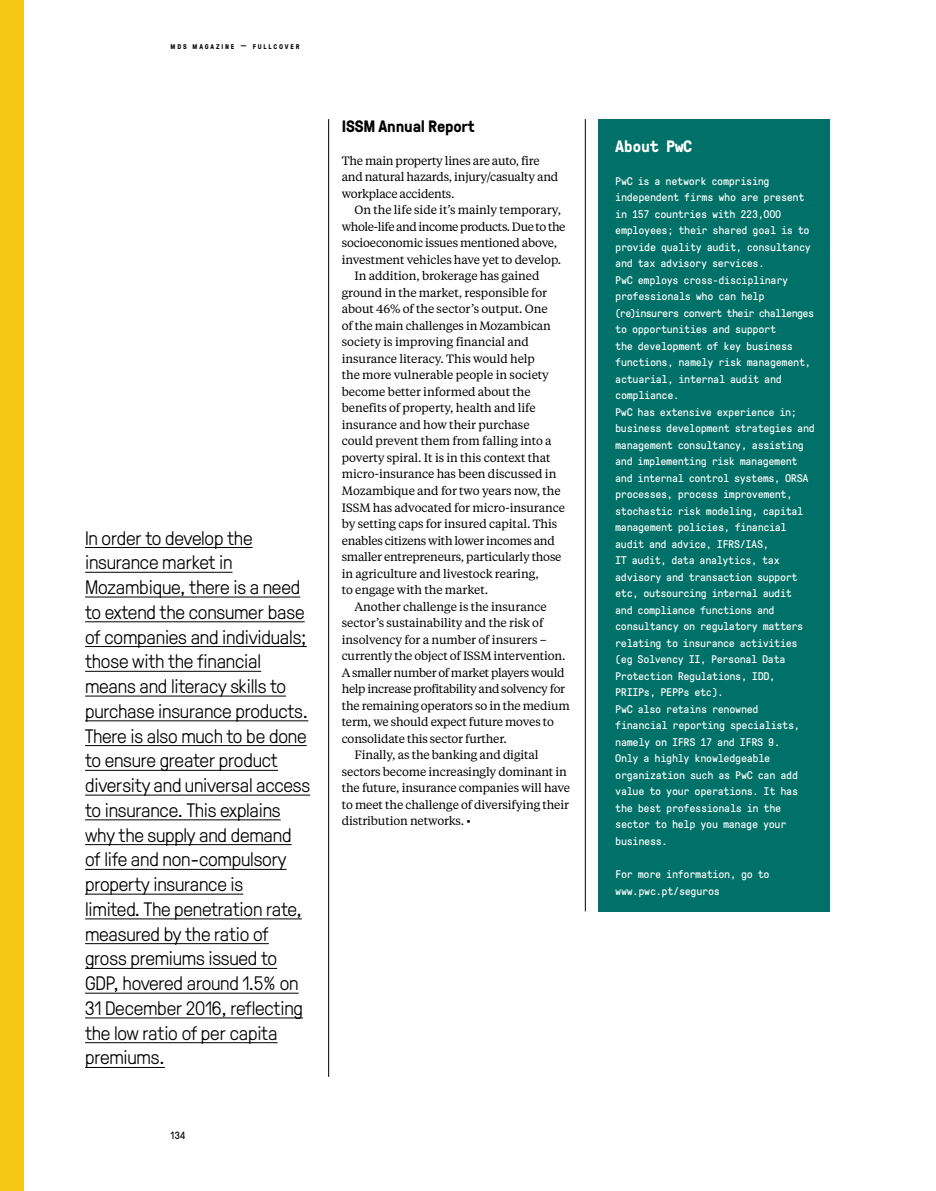
<style>
.page{position:relative;width:936px;height:1191px;background:#fff}
.page>*{position:absolute;margin:0;border:0;box-sizing:border-box;transform-origin:0 0}
.t1{font:300 19.5px/24.8px "GT Pressura";letter-spacing:-.01em;color:#000}
.t2{font:700 16.5px "GT Pressura";letter-spacing:-.01em;color:#000}
.t3{font:700 16.5px "GT Pressura Mono";letter-spacing:-.025em;color:#fff}
.t4{font:12px/16.5px "Tiempos Text";letter-spacing:-.01em;color:#000}
.t5{font:12px "Tiempos Text";letter-spacing:-.03em;color:#000}
.t6{font:12px "Tiempos Text";letter-spacing:-.035em;color:#000}
.t7{font:11.1px/16.5px "GT Pressura Mono";letter-spacing:-.03em;color:#fff}
.t8{font:10.5px "GT Pressura";color:#000}
.t9{font:700 6.9px "GT Pressura";letter-spacing:.27em;color:#000}
.s1{font-weight:400;font-size:9.75px}
</style>
<div class="page">
<div style="left:598px;top:119px;width:231px;height:792px;background:#007169"></div>
<hr style="left:85px;top:547px;width:167px;height:1px;background:#000">
<hr style="left:85px;top:572px;width:147px;height:1px;background:#000">
<hr style="left:85px;top:596px;width:215px;height:1px;background:#000">
<hr style="left:85px;top:621px;width:220px;height:1px;background:#000">
<hr style="left:85px;top:646px;width:222px;height:1px;background:#000">
<hr style="left:85px;top:671px;width:176px;height:1px;background:#000">
<hr style="left:85px;top:695px;width:201px;height:1px;background:#000">
<hr style="left:85px;top:720px;width:223px;height:1px;background:#000">
<hr style="left:85px;top:745px;width:222px;height:1px;background:#000">
<hr style="left:85px;top:770px;width:193px;height:1px;background:#000">
<hr style="left:85px;top:794px;width:225px;height:1px;background:#000">
<hr style="left:85px;top:819px;width:196px;height:1px;background:#000">
<hr style="left:85px;top:844px;width:206px;height:1px;background:#000">
<hr style="left:85px;top:869px;width:201px;height:1px;background:#000">
<hr style="left:85px;top:893px;width:158px;height:1px;background:#000">
<hr style="left:85px;top:918px;width:217px;height:1px;background:#000">
<hr style="left:85px;top:943px;width:184px;height:1px;background:#000">
<hr style="left:85px;top:968px;width:192px;height:1px;background:#000">
<hr style="left:85px;top:992px;width:213px;height:1px;background:#000">
<hr style="left:85px;top:1017px;width:218px;height:1px;background:#000">
<hr style="left:85px;top:1042px;width:192px;height:1px;background:#000">
<hr style="left:85px;top:1067px;width:80px;height:1px;background:#000">
<hr style="left:328px;top:119px;width:1px;height:957px;background:#000">
<hr style="left:585px;top:119px;width:1px;height:792px;background:#000">
<div style="left:0;top:0;width:24px;height:1191px;background:#f5c714"></div>
<hr style="left:935px;top:0;width:1px;height:1191px;background:#d1d3d4">
<p class="t9" style="left:171px;top:42px;width:130px">MDS MAGAZINE <span class="s1">—</span> FULLCOVER</p>
<p class="t1" style="left:85px;top:524px;width:227px">In order to develop the insurance market in<br>Mozambique, there is a need to extend the consumer base of companies and individuals; those with the financial means and literacy skills to purchase insurance products.<br>There is also much to be done to ensure greater product diversity and universal access to insurance. This explains why the supply and demand of life and non‑compulsory property insurance is<br>limited. The penetration rate, measured by the ratio of gross premiums issued to<br>GDP, hovered around 1.5% on<br>31 December 2016, reflecting the low ratio of per capita premiums.</p>
<p class="t8" style="left:171px;top:1127px;width:16px">134</p>
<h2 class="t2" style="left:342px;top:114px;width:131px">ISSM Annual Report</h2>
<p class="t4" style="left:342px;top:152px;width:218px">The main property lines are auto, fire and natural hazards, injury/casualty and workplace accidents.</p>
<p class="t4" style="left:354px;top:201px;width:208px">On the life side it’s mainly temporary,</p>
<p class="t6" style="left:342px;top:218px;width:225px">whole‑life and income products. Due to the</p>
<p class="t4" style="left:342px;top:234px;width:217px">socioeconomic issues mentioned above,</p>
<p class="t4" style="left:342px;top:251px;width:221px">investment vehicles have yet to develop.</p>
<p class="t4" style="left:354px;top:267px;width:186px">In addition, brokerage has gained</p>
<p class="t4" style="left:342px;top:284px;width:207px">ground in the market, responsible for</p>
<p class="t4" style="left:342px;top:300px;width:207px">about 46% of the sector’s output. One</p>
<p class="t4" style="left:342px;top:317px;width:211px">of the main challenges in Mozambican</p>
<p class="t4" style="left:342px;top:333px;width:189px">society is improving financial and</p>
<p class="t4" style="left:342px;top:350px;width:195px">insurance literacy. This would help</p>
<p class="t4" style="left:342px;top:366px;width:209px">the more vulnerable people in society</p>
<p class="t4" style="left:342px;top:383px;width:190px">become better informed about the</p>
<p class="t4" style="left:342px;top:399px;width:195px">benefits of property, health and life</p>
<p class="t4" style="left:342px;top:416px;width:189px">insurance and how their purchase</p>
<p class="t4" style="left:342px;top:432px;width:211px">could prevent them from falling into a</p>
<p class="t4" style="left:342px;top:449px;width:210px">poverty spiral. It is in this context that</p>
<p class="t4" style="left:342px;top:465px;width:216px">micro‑insurance has been discussed in</p>
<p class="t4" style="left:342px;top:482px;width:220px">Mozambique and for two years now, the</p>
<p class="t4" style="left:342px;top:498px;width:225px">ISSM has advocated for micro‑insurance</p>
<p class="t4" style="left:342px;top:515px;width:217px">by setting caps for insured capital. This</p>
<p class="t4" style="left:342px;top:531px;width:214px">enables citizens with lower incomes and</p>
<p class="t4" style="left:342px;top:548px;width:221px">smaller entrepreneurs, particularly those</p>
<p class="t4" style="left:342px;top:564px;width:198px">in agriculture and livestock rearing,</p>
<p class="t4" style="left:342px;top:581px;width:148px">to engage with the market.</p>
<p class="t4" style="left:354px;top:597px;width:193px">Another challenge is the insurance</p>
<p class="t4" style="left:342px;top:614px;width:203px">sector’s sustainability and the risk of</p>
<p class="t4" style="left:342px;top:630px;width:206px">insolvency for a number of insurers –</p>
<p class="t4" style="left:342px;top:647px;width:225px">currently the object of ISSM intervention.</p>
<p class="t5" style="left:342px;top:664px;width:224px">A smaller number of market players would</p>
<p class="t5" style="left:342px;top:680px;width:225px">help increase profitability and solvency for</p>
<p class="t4" style="left:342px;top:696px;width:229px">the remaining operators so in the medium</p>
<p class="t4" style="left:342px;top:713px;width:214px">term, we should expect future moves to</p>
<p class="t4" style="left:342px;top:729px;width:167px">consolidate this sector further.</p>
<p class="t4" style="left:354px;top:746px;width:185px">Finally, as the banking and digital</p>
<p class="t4" style="left:342px;top:762px;width:227px">sectors become increasingly dominant in</p>
<p class="t4" style="left:342px;top:779px;width:230px">the future, insurance companies will have</p>
<p class="t4" style="left:342px;top:795px;width:229px">to meet the challenge of diversifying their</p>
<p class="t4" style="left:342px;top:812px;width:130px">distribution networks. •</p>
<h2 class="t3" style="left:615px;top:137px;width:79px">About PwC</h2>
<p class="t7" style="left:615px;top:173px;width:201px">PwC is a network comprising independent firms who are present in 157 countries with 223,000 employees; their shared goal is to provide quality audit, consultancy and tax advisory services.<br>PwC employs cross‑disciplinary professionals who can help (re)insurers convert their challenges to opportunities and support<br>the development of key business functions, namely risk management, actuarial, internal audit and compliance.<br>PwC has extensive experience in; business development strategies and management consultancy, assisting and implementing risk management and internal control systems, ORSA processes, process improvement, stochastic risk modeling, capital management policies, financial audit and advice, IFRS/IAS,<br>IT audit, data analytics, tax advisory and transaction support etc, outsourcing internal audit<br>and compliance functions and consultancy on regulatory matters relating to insurance activities (eg Solvency II, Personal Data<br>Protection Regulations, IDD,<br>PRIIPs, PEPPs etc).<br>PwC also retains renowned<br>financial reporting specialists, namely on IFRS 17 and IFRS 9.<br>Only a highly knowledgeable organization such as PwC can add value to your operations. It has the best professionals in the sector to help you manage your business.</p>
<p class="t7" style="left:615px;top:866px;width:156px">For more information, go to www.pwc.pt/seguros</p>
</div>
